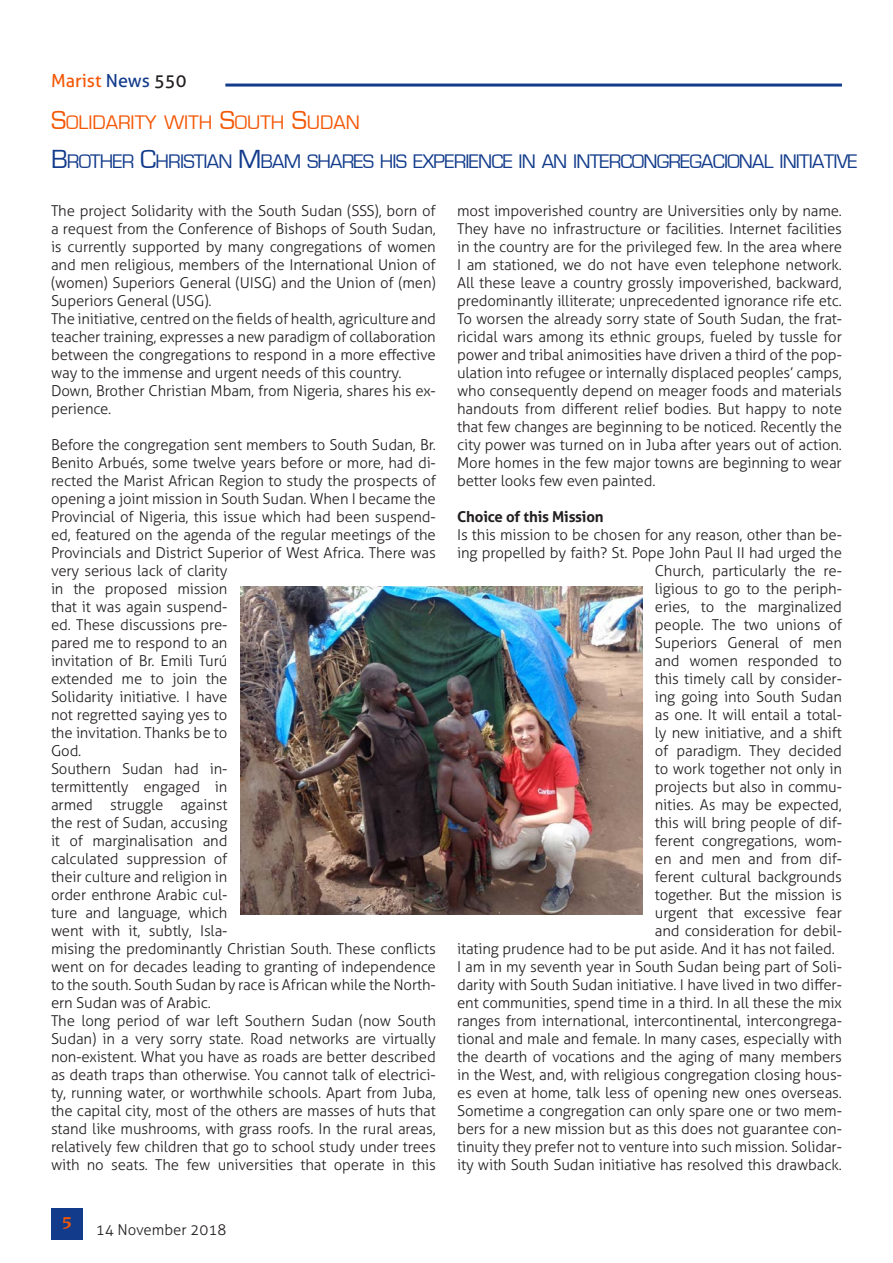
<style>
.page{position:relative;width:893px;height:1263px;background:#fff}
.page>*{position:absolute;margin:0;border:0;box-sizing:border-box;transform-origin:0 0}
.Titolo{font:20.25px "Eurostile";letter-spacing:-.04em;color:#123b8b}
.Titolo-2{font:20.25px "Eurostile";color:#f45706}
.t1{font:18px "Aller";color:#f45706}
.t2{font:700 18px "Novarese IT Cby BT";color:#f45706}
.Testo_sinEspacio{font:300 15px/18px "Aller";letter-spacing:-.01em;color:#231f20;text-align:justify}
.Testo_sinEspacio-2{font:700 15px "Aller";letter-spacing:-.01em;color:#231f20}
.s1{color:#123b8b}
.s2{color:#231f20}
.s3{font-size:27px}
</style>
<div class="page">
<hr style="left:225px;top:84px;width:617px;height:3px;background:#123b8b">
<div style="left:51px;top:1208px;width:32px;height:31px;background:#123b8b"></div>
<img style="left:240px;top:586px;width:402px;height:328px">
<p class="t1" style="left:51px;top:69px;width:137px">Marist <span class="s1">News</span> <span class="s2">550</span></p>
<p class="Titolo-2" style="left:51px;top:111px;width:310px"><span class="s3">S</span>OLIDARITY WITH <span class="s3">S</span>OUTH <span class="s3">S</span>UDAN</p>
<p class="Titolo" style="left:51px;top:151px;width:808px"><span class="s3">B</span>ROTHER <span class="s3">C</span>HRISTIAN <span class="s3">M</span> BAM SHARES HIS EXPERIENCE IN AN INTERCONGREGACIONAL INITIATIVE</p>
<p class="Testo_sinEspacio" style="left:51px;top:202px;width:386px">The project Solidarity with the South Sudan (SSS), born of a request from the Conference of Bishops of South Sudan, is currently supported by many congregations of women and men religious, members of the International Union of (women) Superiors General (UISG) and the Union of (men)<br>Superiors General (USG).</p>
<p class="Testo_sinEspacio" style="left:51px;top:310px;width:386px">The initiative, centred on the fields of health, agriculture and teacher training, expresses a new paradigm of collaboration between the congregations to respond in a more effective way to the immense and urgent needs of this country.</p>
<p class="Testo_sinEspacio" style="left:51px;top:382px;width:386px">Down, Brother Christian Mbam, from Nigeria, shares his ex&shy;perience.</p>
<p class="Testo_sinEspacio" style="left:51px;top:436px;width:386px;text-align:left">Before the congregation sent members to South Sudan, Br.<br>Benito Arbués, some twelve years before or more, had di&shy;rected the Marist African Region to study the prospects of opening a joint mission in South Sudan. When I became the Provincial of Nigeria, this issue which had been suspend&shy;ed, featured on the agenda of the regular meetings of the Provincials and District Superior of West Africa. There was very serious lack of clarity<br>in the proposed mission<br>that it was again suspend-<br>ed. These discussions pre-<br>pared me to respond to an<br>invitation of Br. Emili Turú<br>extended me to join the<br>Solidarity initiative. I have<br>not regretted saying yes to<br>the invitation. Thanks be to<br>God.</p>
<p class="Testo_sinEspacio" style="left:51px;top:760px;width:386px;text-align:left">Southern Sudan had in-<br>termittently engaged in<br>armed struggle against<br>the rest of Sudan, accusing<br>it of marginalisation and<br>calculated suppression of<br>their culture and religion in<br>order enthrone Arabic cul-<br>ture and language, which<br>went with it, subtly, Isla-<br>mising the predominantly Christian South. These conflicts went on for decades leading to granting of independence to the south. South Sudan by race is African while the North&shy;ern Sudan was of Arabic.</p>
<p class="Testo_sinEspacio" style="left:51px;top:1012px;width:386px">The long period of war left Southern Sudan (now South Sudan) in a very sorry state. Road networks are virtually non-existent. What you have as roads are better described as death traps than otherwise. You cannot talk of electrici&shy;ty, running water, or worthwhile schools. Apart from Juba, the capital city, most of the others are masses of huts that stand like mushrooms, with grass roofs. In the rural areas, relatively few children that go to school study under trees with no seats. The few universities that operate in this</p>
<p class="Testo_sinEspacio" style="left:457px;top:202px;width:386px">most impoverished country are Universities only by name.<br>They have no infrastructure or facilities. Internet facilities in the country are for the privileged few. In the area where I am stationed, we do not have even telephone network.<br>All these leave a country grossly impoverished, backward, predominantly illiterate; unprecedented ignorance rife etc.<br>To worsen the already sorry state of South Sudan, the frat&shy;ricidal wars among its ethnic groups, fueled by tussle for power and tribal animosities have driven a third of the pop&shy;ulation into refugee or internally displaced peoples’ camps, who consequently depend on meager foods and materials handouts from different relief bodies. But happy to note that few changes are beginning to be noticed. Recently the city power was turned on in Juba after years out of action.<br>More homes in the few major towns are beginning to wear better looks few even painted.</p>
<p class="Testo_sinEspacio-2" style="left:457px;top:507px;width:148px">Choice of this Mission</p>
<p class="Testo_sinEspacio" style="left:457px;top:526px;width:386px">Is this mission to be chosen for any reason, other than be-</p>
<p class="Testo_sinEspacio" style="left:457px;top:544px;width:386px">ing propelled by faith? St. Pope John Paul II had urged the</p>
<p class="Testo_sinEspacio" style="left:655px;top:562px;width:189px">Church, particularly the re-</p>
<p class="Testo_sinEspacio" style="left:655px;top:580px;width:189px">ligious to go to the periph-</p>
<p class="Testo_sinEspacio" style="left:655px;top:598px;width:189px">eries, to the marginalized</p>
<p class="Testo_sinEspacio" style="left:655px;top:616px;width:189px">people. The two unions of</p>
<p class="Testo_sinEspacio" style="left:655px;top:634px;width:189px">Superiors General of men</p>
<p class="Testo_sinEspacio" style="left:655px;top:652px;width:189px">and women responded to</p>
<p class="Testo_sinEspacio" style="left:655px;top:670px;width:189px">this timely call by consider-</p>
<p class="Testo_sinEspacio" style="left:655px;top:688px;width:189px">ing going into South Sudan</p>
<p class="Testo_sinEspacio" style="left:655px;top:706px;width:189px">as one. It will entail a total-</p>
<p class="Testo_sinEspacio" style="left:655px;top:724px;width:189px">ly new initiative, and a shift</p>
<p class="Testo_sinEspacio" style="left:655px;top:742px;width:189px">of paradigm. They decided</p>
<p class="Testo_sinEspacio" style="left:655px;top:760px;width:189px">to work together not only in</p>
<p class="Testo_sinEspacio" style="left:655px;top:778px;width:189px">projects but also in commu-</p>
<p class="Testo_sinEspacio" style="left:655px;top:796px;width:189px">nities. As may be expected,</p>
<p class="Testo_sinEspacio" style="left:655px;top:814px;width:189px">this will bring people of dif-</p>
<p class="Testo_sinEspacio" style="left:655px;top:832px;width:189px">ferent congregations, wom-</p>
<p class="Testo_sinEspacio" style="left:655px;top:850px;width:189px">en and men and from dif-</p>
<p class="Testo_sinEspacio" style="left:655px;top:868px;width:189px">ferent cultural backgrounds</p>
<p class="Testo_sinEspacio" style="left:655px;top:886px;width:189px">together. But the mission is</p>
<p class="Testo_sinEspacio" style="left:655px;top:904px;width:189px">urgent that excessive fear</p>
<p class="Testo_sinEspacio" style="left:655px;top:922px;width:189px">and consideration for debil-</p>
<p class="Testo_sinEspacio" style="left:457px;top:940px;width:379px">itating prudence had to be put aside. And it has not failed.</p>
<p class="Testo_sinEspacio" style="left:457px;top:958px;width:386px">I am in my seventh year in South Sudan being part of Soli&shy;darity with South Sudan initiative. I have lived in two differ&shy;ent communities, spend time in a third. In all these the mix ranges from international, intercontinental, intercongrega&shy;tional and male and female. In many cases, especially with the dearth of vocations and the aging of many members in the West, and, with religious congregation closing hous&shy;es even at home, talk less of opening new ones overseas.<br>Sometime a congregation can only spare one or two mem&shy;bers for a new mission but as this does not guarantee con&shy;tinuity they prefer not to venture into such mission. Solidar&shy;ity with South Sudan initiative has resolved this drawback.</p>
<p class="t2" style="left:62px;top:1212px;width:12px">5</p>
<p class="Testo_sinEspacio" style="left:96px;top:1220px;width:132px">14 November 2018</p>
</div>
